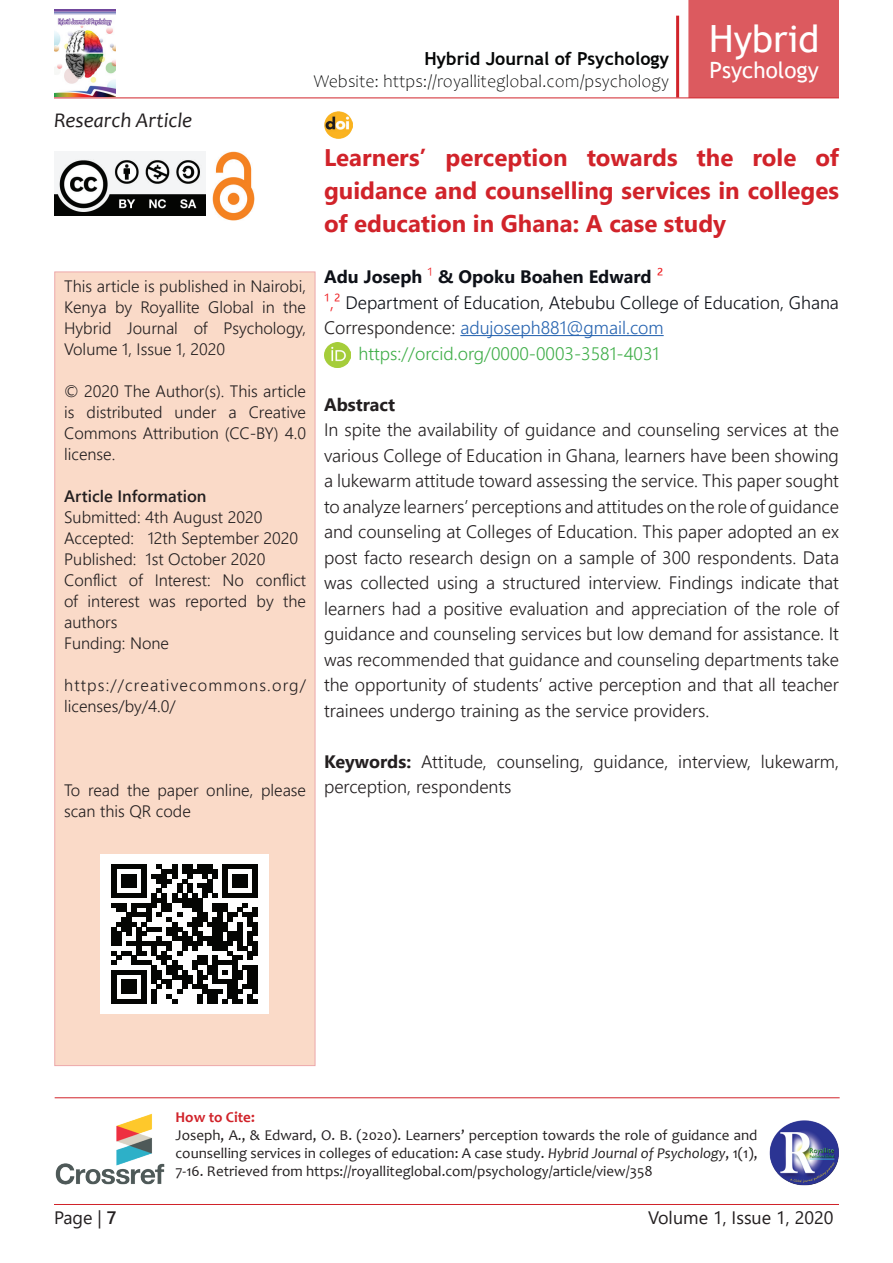
<style>
.page{position:relative;width:893px;height:1263px;background:#fff}
.page>*{position:absolute;margin:0;border:0;box-sizing:border-box;transform-origin:0 0}
.t1{font:37.5px "Trebuchet MS";color:#fff}
.t2{font:700 24px/33px "Segoe UI";color:#d1232a;text-align:justify}
.t3{font:22.5px "Trebuchet MS";color:#fff}
.t4{font:italic 21px "Candara";color:#231f20}
.t5{font:300 18px/25.5px "Segoe UI";color:#231f20;text-align:justify}
.t6{font:300 18px "Segoe UI";color:#0e1118}
.t7{font:300 18px "Candara";color:#050606}
.t8{font:300 18px "Segoe UI";color:#2865b1}
.t9{font:300 18px "Segoe UI";color:#40ae49}
.t10{font:700 18px "Segoe UI";color:#0e1118}
.t11{font:700 18px "Trebuchet MS";color:#050606}
.t12{font:18px "Segoe UI";color:#231f20}
.t13{font:700 18px "Segoe UI";color:#231f20}
.t14{font:300 16.5px/21px "Segoe UI";color:#231f20;text-align:justify}
.t15{font:300 16.5px/21px "Segoe UI";letter-spacing:.07em;color:#231f20}
.t16{font:600 16.5px "Segoe UI";color:#231f20}
.t17{font:15px/18px "Candara";color:#231f20;text-align:justify}
.t18{font:700 15px "Candara";color:#d1232a}
.s1{font-weight:300;color:#ee1f23}
.s2{font-weight:400;color:#ee1f23}
.s3{color:#ee1f23}
.s4{color:#231f20}
.s5{font-weight:700}
.s6{font-style:italic}
.s7{font-weight:600}
</style>
<div class="page">
<div style="left:688px;top:0;width:151px;height:98px;background:#dc5a5f;border:2px solid #d1232a"></div>
<hr style="left:54px;top:98px;width:785px;height:1px;background:#d1232a">
<hr style="left:54px;top:1204px;width:785px;height:1px;background:#d1232a">
<hr style="left:676px;top:16px;width:3px;height:82px;background:#d1232a">
<hr style="left:460px;top:335px;width:204px;height:1px;background:#2865b1">
<div style="left:54px;top:272px;width:261px;height:794px;background:#fadac8"></div>
<img style="left:324px;top:111px;width:28px;height:27px">
<img style="left:55px;top:1113px;width:110px;height:72px">
<img style="left:324px;top:342px;width:26px;height:26px">
<img style="left:54px;top:151px;width:151px;height:65px">
<img style="left:212px;top:151px;width:43px;height:70px">
<hr style="left:55px;top:1097px;width:785px;height:1px;background:#d1232a">
<img style="left:769px;top:1120px;width:70px;height:66px">
<div style="left:101px;top:854px;width:168px;height:160px;background:#fff"></div>
<svg style="left:111px;top:864px;width:147px;height:139px"></svg>
<img style="left:54px;top:9px;width:62px;height:88px">
<p class="t4" style="left:54px;top:107px;width:140px">Research Article</p>
<p class="t11" style="left:424px;top:48px;width:246px">Hybrid Journal of Psychology</p>
<p class="t7" style="left:314px;top:71px;width:357px">Website: https://royalliteglobal.com/psychology</p>
<h1 class="t1" style="left:709px;top:15px;width:112px">Hybrid</h1>
<p class="t3" style="left:709px;top:56px;width:111px">Psychology</p>
<p class="t14" style="left:64px;top:274px;width:243px">This article is published in Nairobi, Kenya by Royallite Global in the Hybrid Journal of Psychology, Volume 1, Issue 1, 2020</p>
<p class="t14" style="left:64px;top:379px;width:243px">© 2020 The Author(s). This article is distributed under a Creative Commons Attribution (CC-BY) 4.0 license.</p>
<p class="t16" style="left:64px;top:480px;width:144px">Article Information</p>
<p class="t14" style="left:64px;top:505px;width:243px;text-align:left">Submitted: 4th August 2020<br>Accepted: 12th September 2020<br>Published: 1st October 2020<br>Conflict of Interest: No conflict of interest was reported by the authors<br>Funding: None</p>
<p class="t15" style="left:64px;top:673px;width:243px">https://creativecommons.org/ licenses/by/4.0/</p>
<p class="t14" style="left:64px;top:778px;width:243px">To read the paper online, please scan this QR code</p>
<h2 class="t2" style="left:324px;top:139px;width:516px">Learners’ perception towards the role of guidance and counselling services in colleges of education in Ghana: A case study</h2>
<p class="t10" style="left:324px;top:260px;width:341px">Adu Joseph <span class="s1">¹</span> &amp; Opoku Boahen Edward <span class="s2">²</span></p>
<p class="t6" style="left:324px;top:285px;width:516px"><span class="s3">¹,²</span> Department of Education, Atebubu College of Education, Ghana</p>
<p class="t8" style="left:324px;top:311px;width:341px"><span class="s4">Correspondence:</span> adujoseph881@gmail.com</p>
<p class="t9" style="left:359px;top:336px;width:302px">https://orcid.org/0000-0003-3581-4031</p>
<p class="t13" style="left:324px;top:387px;width:73px">Abstract</p>
<p class="t5" style="left:324px;top:415px;width:516px">In spite the availability of guidance and counseling services at the various College of Education in Ghana, learners have been showing a lukewarm attitude toward assessing the service. This paper sought to analyze learners’ perceptions and attitudes on the role of guidance and counseling at Colleges of Education. This paper adopted an ex post facto research design on a sample of 300 respondents. Data was collected using a structured interview. Findings indicate that learners had a positive evaluation and appreciation of the role of guidance and counseling services but low demand for assistance. It was recommended that guidance and counseling departments take the opportunity of students’ active perception and that all teacher trainees undergo training as the service providers.</p>
<p class="t5" style="left:324px;top:747px;width:516px"><span class="s5">Keywords:</span> Attitude, counseling, guidance, interview, lukewarm, perception, respondents</p>
<p class="t18" style="left:176px;top:1108px;width:81px">How to Cite:</p>
<p class="t17" style="left:176px;top:1126px;width:584px">Joseph, A., &amp; Edward, O. B. (2020). Learners’ perception towards the role of guidance and counselling services in colleges of education: A case study. <span class="s6">Hybrid Journal of Psychology</span>, 1(1), 7-16. Retrieved from https://royalliteglobal.com/psychology/article/view/358</p>
<p class="t12" style="left:54px;top:1201px;width:64px">Page | <span class="s7">7</span></p>
<p class="t12" style="left:648px;top:1201px;width:187px">Volume 1, Issue 1, 2020</p>
</div>
